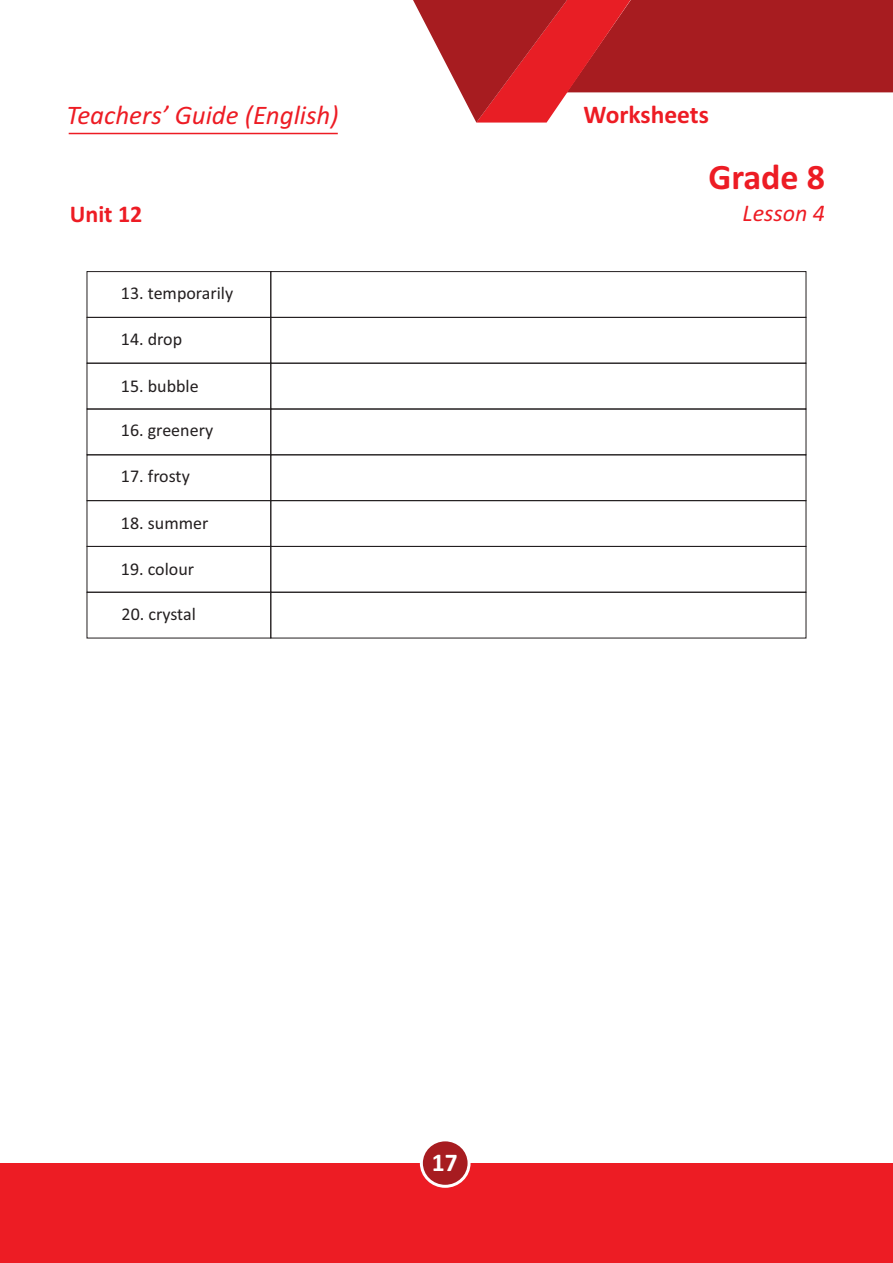
<style>
.page{position:relative;width:893px;height:1263px;background:#fff}
.page>*{position:absolute;margin:0;border:0;box-sizing:border-box;transform-origin:0 0}
.t1{font:700 36px "Calibri";color:#ed1c24}
.t2{font:italic 27px "Calibri";color:#ed1c24}
.t3{font:700 25.5px "Calibri";color:#ed1c24}
.t4{font:700 25.5px "Calibri";color:#fff}
.t5{font:italic 24px "Calibri";color:#ed1c24}
.t6{font:700 24px "Calibri";color:#ed1c24}
.t7{font:18px "Calibri";color:#231f20}
</style>
<div class="page">
<svg style="left:413px;top:0;width:480px;height:123px"></svg>
<hr style="left:69px;top:133px;width:269px;height:1px;background:#ed1c24">
<div style="left:0;top:1163px;width:893px;height:100px;background:#ed1c24"></div>
<svg style="left:420px;top:1138px;width:51px;height:50px;background:#bc5054"></svg>
<div style="left:87px;top:271px;width:184px;height:47px;border:1px solid #231f20"></div>
<div style="left:270px;top:271px;width:536px;height:47px;border:1px solid #231f20"></div>
<div style="left:87px;top:317px;width:184px;height:47px;border:1px solid #231f20"></div>
<div style="left:270px;top:317px;width:536px;height:47px;border:1px solid #231f20"></div>
<div style="left:87px;top:363px;width:184px;height:46px;border:1px solid #231f20"></div>
<div style="left:270px;top:363px;width:536px;height:46px;border:1px solid #231f20"></div>
<div style="left:87px;top:409px;width:184px;height:46px;border:1px solid #231f20"></div>
<div style="left:270px;top:409px;width:536px;height:46px;border:1px solid #231f20"></div>
<div style="left:87px;top:454px;width:184px;height:47px;border:1px solid #231f20"></div>
<div style="left:270px;top:454px;width:536px;height:47px;border:1px solid #231f20"></div>
<div style="left:87px;top:500px;width:184px;height:47px;border:1px solid #231f20"></div>
<div style="left:270px;top:500px;width:536px;height:47px;border:1px solid #231f20"></div>
<div style="left:87px;top:546px;width:184px;height:47px;border:1px solid #231f20"></div>
<div style="left:270px;top:546px;width:536px;height:47px;border:1px solid #231f20"></div>
<div style="left:87px;top:592px;width:184px;height:46px;border:1px solid #231f20"></div>
<div style="left:270px;top:592px;width:536px;height:46px;border:1px solid #231f20"></div>
<h2 class="t2" style="left:67px;top:104px;width:274px">Teachers’ Guide (English)</h2>
<h3 class="t3" style="left:584px;top:103px;width:127px">Worksheets</h3>
<h1 class="t1" style="left:708px;top:162px;width:118px">Grade 8</h1>
<h3 class="t6" style="left:70px;top:204px;width:74px">Unit 12</h3>
<h3 class="t5" style="left:743px;top:203px;width:84px">Lesson 4</h3>
<p class="t7" style="left:121px;top:285px;width:114px">13. temporarily</p>
<p class="t7" style="left:121px;top:331px;width:63px">14. drop</p>
<p class="t7" style="left:121px;top:379px;width:79px">15. bubble</p>
<p class="t7" style="left:121px;top:423px;width:94px">16. greenery</p>
<p class="t7" style="left:121px;top:469px;width:70px">17. frosty</p>
<p class="t7" style="left:121px;top:516px;width:89px">18. summer</p>
<p class="t7" style="left:121px;top:562px;width:75px">19. colour</p>
<p class="t7" style="left:122px;top:606px;width:76px">20. crystal</p>
<h3 class="t4" style="left:432px;top:1152px;width:27px">17</h3>
</div>
